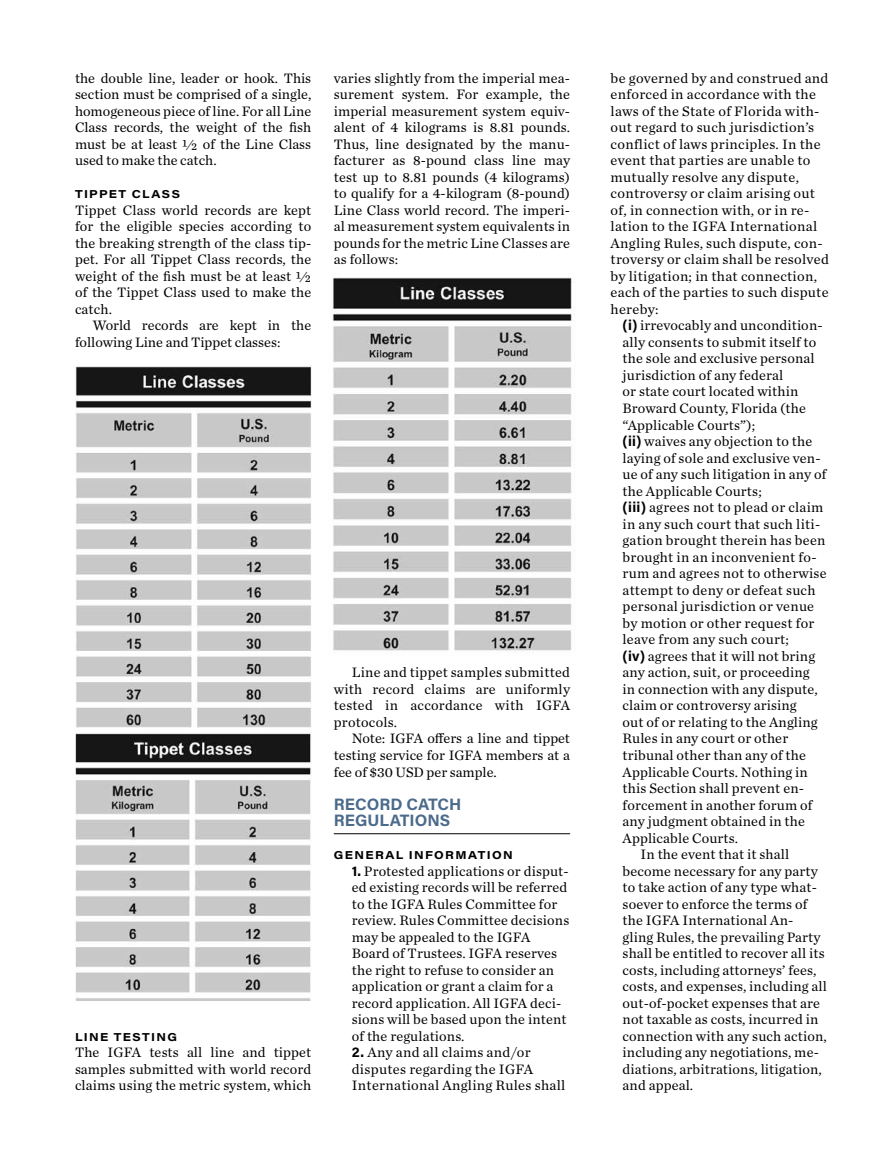
<style>
.page{position:relative;width:891px;height:1175px;background:#fff}
.page>*{position:absolute;margin:0;border:0;box-sizing:border-box;transform-origin:0 0}
.t1{font:700 16.5px/16.5px "Acumin Pro";color:#4c6b8b}
.t2{font:14.25px/16.5px "Chronicle Text G1";letter-spacing:.01em;color:#000;text-align:justify}
.t3{font:700 11.25px "Acumin Pro Wide";letter-spacing:.12em;color:#000}
.s1{font-family:"Acumin Pro";font-weight:700}
</style>
<div class="page">
<hr style="left:334px;top:833px;width:236px;height:1px;background:#000">
<img style="left:333px;top:277px;width:240px;height:374px">
<img style="left:75px;top:366px;width:236px;height:634px">
<p class="t2" style="left:75px;top:69px;width:238px">the double line, leader or hook. This section must be comprised of a single, homogeneous piece of line. For all Line Class records, the weight of the fish must be at least ½ of the Line Class used to make the catch.</p>
<p class="t3" style="left:75px;top:186px;width:107px">TIPPET CLASS</p>
<p class="t2" style="left:75px;top:201px;width:238px">Tippet Class world records are kept for the eligible species according to the breaking strength of the class tip&shy;pet. For all Tippet Class records, the weight of the fish must be at least ½ of the Tippet Class used to make the catch.</p>
<p class="t2" style="left:75px;top:316px;width:238px;text-indent:18px">World records are kept in the following Line and Tippet classes:</p>
<p class="t2" style="left:334px;top:69px;width:238px">varies slightly from the imperial mea&shy;surement system. For example, the imperial measurement system equiv&shy;alent of 4 kilograms is 8.81 pounds.<br>Thus, line designated by the manu&shy;facturer as 8-pound class line may test up to 8.81 pounds (4 kilograms) to qualify for a 4-kilogram (8-pound)<br>Line Class world record. The imperi&shy;al measurement system equivalents in pounds for the metric Line Classes are as follows:</p>
<p class="t3" style="left:75px;top:1028px;width:104px">LINE TESTING</p>
<p class="t2" style="left:75px;top:1043px;width:238px">The IGFA tests all line and tippet samples submitted with world record claims using the metric system, which</p>
<p class="t2" style="left:334px;top:663px;width:238px;text-indent:18px">Line and tippet samples submitted with record claims are uniformly tested in accordance with IGFA protocols.</p>
<p class="t2" style="left:334px;top:729px;width:238px;text-indent:18px">Note: IGFA offers a line and tippet testing service for IGFA members at a fee of $30 USD per sample.</p>
<p class="t1" style="left:334px;top:794px;width:129px">RECORD CATCH<br>REGULATIONS</p>
<p class="t3" style="left:334px;top:847px;width:180px">GENERAL INFORMATION</p>
<p class="t2" style="left:352px;top:861px;width:219px;text-align:left"><span class="s1">1.</span> Protested applications or disput&shy;ed existing records will be referred to the IGFA Rules Committee for review. Rules Committee decisions may be appealed to the IGFA<br>Board of Trustees. IGFA reserves the right to refuse to consider an application or grant a claim for a record application. All IGFA deci&shy;sions will be based upon the intent of the regulations.</p>
<p class="t2" style="left:352px;top:1043px;width:215px;text-align:left"><span class="s1">2.</span> Any and all claims and/or disputes regarding the IGFA<br>International Angling Rules shall</p>
<p class="t2" style="left:611px;top:69px;width:220px;text-align:left">be governed by and construed and enforced in accordance with the laws of the State of Florida with&shy;out regard to such jurisdiction’s conflict of laws principles. In the event that parties are unable to mutually resolve any dispute, controversy or claim arising out of, in connection with, or in re&shy;lation to the IGFA International<br>Angling Rules, such dispute, con&shy;troversy or claim shall be resolved by litigation; in that connection, each of the parties to such dispute hereby:</p>
<p class="t2" style="left:623px;top:316px;width:202px"><span class="s1">(i)</span> irrevocably and uncondition-</p>
<p class="t2" style="left:623px;top:333px;width:195px">ally consents to submit itself to</p>
<p class="t2" style="left:623px;top:350px;width:193px">the sole and exclusive personal</p>
<p class="t2" style="left:623px;top:366px;width:162px">jurisdiction of any federal</p>
<p class="t2" style="left:623px;top:383px;width:177px">or state court located within</p>
<p class="t2" style="left:623px;top:399px;width:185px">Broward County, Florida (the</p>
<p class="t2" style="left:623px;top:416px;width:134px">“Applicable Courts”);</p>
<p class="t2" style="left:623px;top:432px;width:191px"><span class="s1">(ii)</span> waives any objection to the</p>
<p class="t2" style="left:623px;top:449px;width:199px">laying of sole and exclusive ven-</p>
<p class="t2" style="left:623px;top:465px;width:205px">ue of any such litigation in any of</p>
<p class="t2" style="left:623px;top:482px;width:141px">the Applicable Courts;</p>
<p class="t2" style="left:623px;top:498px;width:202px"><span class="s1">(iii)</span> agrees not to plead or claim</p>
<p class="t2" style="left:623px;top:515px;width:199px">in any such court that such liti-</p>
<p class="t2" style="left:623px;top:531px;width:204px">gation brought therein has been</p>
<p class="t2" style="left:623px;top:548px;width:195px">brought in an inconvenient fo-</p>
<p class="t2" style="left:623px;top:564px;width:206px">rum and agrees not to otherwise</p>
<p class="t2" style="left:623px;top:581px;width:194px">attempt to deny or defeat such</p>
<p class="t2" style="left:623px;top:597px;width:193px">personal jurisdiction or venue</p>
<p class="t2" style="left:623px;top:614px;width:193px">by motion or other request for</p>
<p class="t2" style="left:623px;top:630px;width:168px">leave from any such court;</p>
<p class="t2" style="left:623px;top:647px;width:194px"><span class="s1">(iv)</span> agrees that it will not bring</p>
<p class="t2" style="left:623px;top:663px;width:189px">any action, suit, or proceeding</p>
<p class="t2" style="left:623px;top:680px;width:197px">in connection with any dispute,</p>
<p class="t2" style="left:623px;top:696px;width:176px">claim or controversy arising</p>
<p class="t2" style="left:623px;top:713px;width:197px">out of or relating to the Angling</p>
<p class="t2" style="left:623px;top:729px;width:167px">Rules in any court or other</p>
<p class="t2" style="left:623px;top:746px;width:185px">tribunal other than any of the</p>
<p class="t2" style="left:623px;top:762px;width:187px">Applicable Courts. Nothing in</p>
<p class="t2" style="left:623px;top:779px;width:183px">this Section shall prevent en-</p>
<p class="t2" style="left:623px;top:795px;width:191px">forcement in another forum of</p>
<p class="t2" style="left:623px;top:812px;width:184px">any judgment obtained in the</p>
<p class="t2" style="left:623px;top:828px;width:117px">Applicable Courts.</p>
<p class="t2" style="left:641px;top:845px;width:150px">In the event that it shall</p>
<p class="t2" style="left:623px;top:861px;width:197px">become necessary for any party</p>
<p class="t2" style="left:623px;top:878px;width:196px">to take action of any type what-</p>
<p class="t2" style="left:623px;top:895px;width:186px">soever to enforce the terms of</p>
<p class="t2" style="left:623px;top:911px;width:172px">the IGFA International An-</p>
<p class="t2" style="left:623px;top:928px;width:199px">gling Rules, the prevailing Party</p>
<p class="t2" style="left:623px;top:944px;width:204px">shall be entitled to recover all its</p>
<p class="t2" style="left:623px;top:961px;width:195px">costs, including attorneys’ fees,</p>
<p class="t2" style="left:623px;top:977px;width:206px">costs, and expenses, including all</p>
<p class="t2" style="left:623px;top:994px;width:199px">out-of-pocket expenses that are</p>
<p class="t2" style="left:623px;top:1010px;width:197px">not taxable as costs, incurred in</p>
<p class="t2" style="left:623px;top:1027px;width:206px">connection with any such action,</p>
<p class="t2" style="left:623px;top:1043px;width:198px">including any negotiations, me-</p>
<p class="t2" style="left:623px;top:1060px;width:201px">diations, arbitrations, litigation,</p>
<p class="t2" style="left:623px;top:1076px;width:72px">and appeal.</p>
</div>
